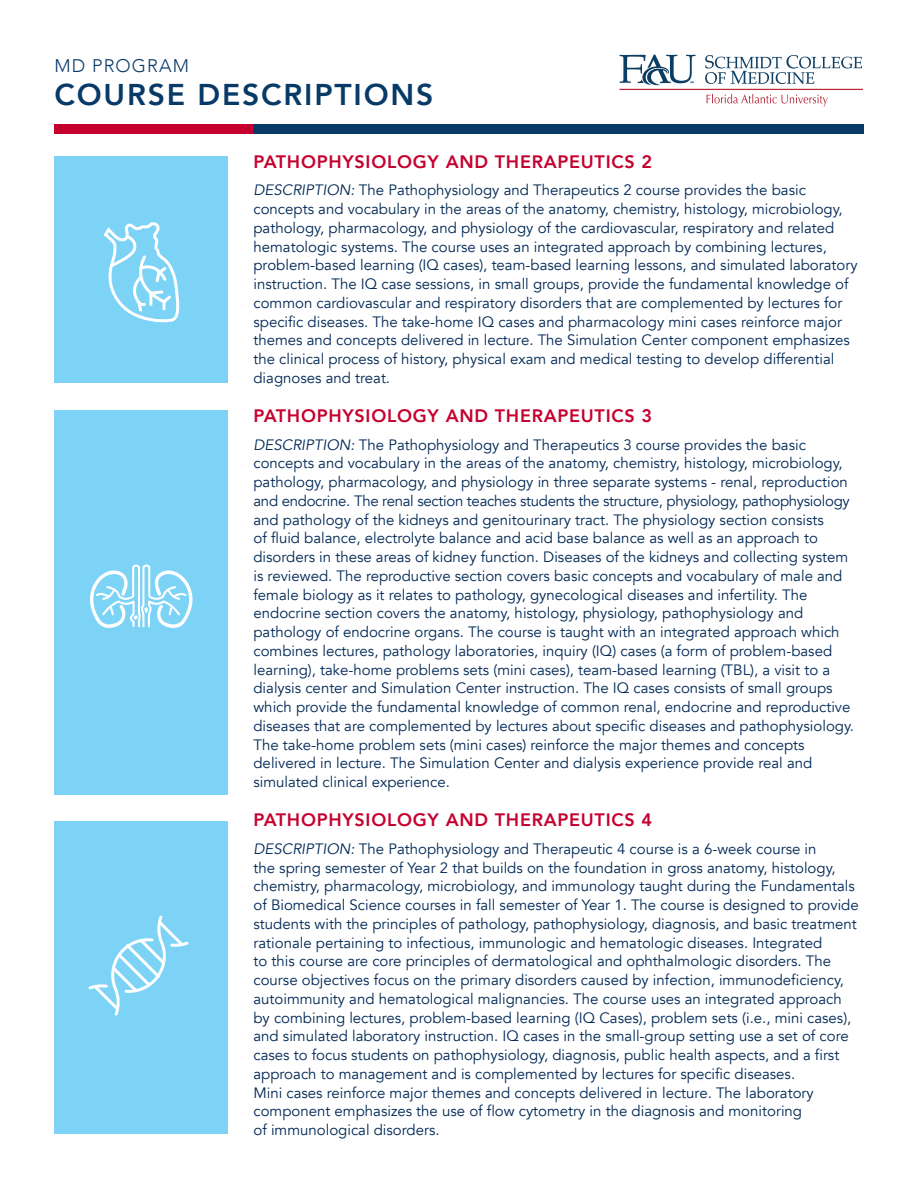
<style>
.page{position:relative;width:918px;height:1188px;background:#fff}
.page>*{position:absolute;margin:0;border:0;box-sizing:border-box;transform-origin:0 0}
.t1{font:800 30px "Avenir";letter-spacing:.06em;color:#083a68}
.t2{font:300 18.3px "Avenir";letter-spacing:.06em;color:#083a68}
.t3{font:800 18px "Avenir";letter-spacing:.04em;color:#c5002e}
.t4{font:15px/18.8px "Avenir";color:#002855}
.s1{font-style:italic}
</style>
<div class="page">
<div style="left:54px;top:156px;width:174px;height:226px;background:#7cd3f6"></div>
<div style="left:54px;top:410px;width:174px;height:385px;background:#7cd3f6"></div>
<div style="left:54px;top:821px;width:174px;height:312px;background:#7cd3f6"></div>
<svg style="left:620px;top:55px;width:243px;height:52px"></svg>
<div style="left:54px;top:124px;width:204px;height:10px;background:#c5002e"></div>
<div style="left:253px;top:124px;width:611px;height:10px;background:#083a68"></div>
<svg style="left:88px;top:915px;width:101px;height:101px"></svg>
<svg style="left:103px;top:222px;width:77px;height:101px"></svg>
<svg style="left:90px;top:564px;width:103px;height:64px"></svg>
<p class="t2" style="left:54px;top:55px;width:136px">MD PROGRAM</p>
<p class="t1" style="left:54px;top:72px;width:381px">COURSE DESCRIPTIONS</p>
<p class="t3" style="left:254px;top:147px;width:400px">PATHOPHYSIOLOGY AND THERAPEUTICS 2</p>
<p class="t4" style="left:254px;top:181px;width:606px"><span class="s1">DESCRIPTION:</span> The Pathophysiology and Therapeutics 2 course provides the basic concepts and vocabulary in the areas of the anatomy, chemistry, histology, microbiology, pathology, pharmacology, and physiology of the cardiovascular, respiratory and related hematologic systems. The course uses an integrated approach by combining lectures, problem-based learning (IQ cases), team-based learning lessons, and simulated laboratory instruction. The IQ case sessions, in small groups, provide the fundamental knowledge of common cardiovascular and respiratory disorders that are complemented by lectures for specific diseases. The take-home IQ cases and pharmacology mini cases reinforce major themes and concepts delivered in lecture. The Simulation Center component emphasizes the clinical process of history, physical exam and medical testing to develop differential diagnoses and treat.</p>
<p class="t3" style="left:254px;top:402px;width:400px">PATHOPHYSIOLOGY AND THERAPEUTICS 3</p>
<p class="t4" style="left:254px;top:435px;width:598px"><span class="s1">DESCRIPTION:</span> The Pathophysiology and Therapeutics 3 course provides the basic concepts and vocabulary in the areas of the anatomy, chemistry, histology, microbiology, pathology, pharmacology, and physiology in three separate systems - renal, reproduction and endocrine. The renal section teaches students the structure, physiology, pathophysiology and pathology of the kidneys and genitourinary tract. The physiology section consists</p>
<p class="t4" style="left:254px;top:529px;width:596px">of fluid balance, electrolyte balance and acid base balance as well as an approach to disorders in these areas of kidney function. Diseases of the kidneys and collecting system is reviewed. The reproductive section covers basic concepts and vocabulary of male and female biology as it relates to pathology, gynecological diseases and infertility. The</p>
<p class="t4" style="left:254px;top:604px;width:551px">endocrine section covers the anatomy, histology, physiology, pathophysiology and</p>
<p class="t4" style="left:254px;top:623px;width:602px">pathology of endocrine organs. The course is taught with an integrated approach which combines lectures, pathology laboratories, inquiry (IQ) cases (a form of problem-based learning), take-home problems sets (mini cases), team-based learning (TBL), a visit to a dialysis center and Simulation Center instruction. The IQ cases consists of small groups which provide the fundamental knowledge of common renal, endocrine and reproductive diseases that are complemented by lectures about specific diseases and pathophysiology.<br>The take-home problem sets (mini cases) reinforce the major themes and concepts</p>
<p class="t4" style="left:254px;top:754px;width:560px">delivered in lecture. The Simulation Center and dialysis experience provide real and</p>
<p class="t4" style="left:254px;top:773px;width:198px">simulated clinical experience.</p>
<p class="t3" style="left:254px;top:806px;width:400px">PATHOPHYSIOLOGY AND THERAPEUTICS 4</p>
<p class="t4" style="left:254px;top:840px;width:565px"><span class="s1">DESCRIPTION:</span> The Pathophysiology and Therapeutic 4 course is a 6-week course in</p>
<p class="t4" style="left:254px;top:858px;width:584px">the spring semester of Year 2 that builds on the foundation in gross anatomy, histology,</p>
<p class="t4" style="left:254px;top:877px;width:607px">chemistry, pharmacology, microbiology, and immunology taught during the Fundamentals of Biomedical Science courses in fall semester of Year 1. The course is designed to provide students with the principles of pathology, pathophysiology, diagnosis, and basic treatment rationale pertaining to infectious, immunologic and hematologic diseases. Integrated<br>to this course are core principles of dermatological and ophthalmologic disorders. The course objectives focus on the primary disorders caused by infection, immunodeficiency, autoimmunity and hematological malignancies. The course uses an integrated approach by combining lectures, problem-based learning (IQ Cases), problem sets (i.e., mini cases), and simulated laboratory instruction. IQ cases in the small-group setting use a set of core cases to focus students on pathophysiology, diagnosis, public health aspects, and a first approach to management and is complemented by lectures for specific diseases.</p>
<p class="t4" style="left:254px;top:1083px;width:562px">Mini cases reinforce major themes and concepts delivered in lecture. The laboratory</p>
<p class="t4" style="left:254px;top:1102px;width:550px">component emphasizes the use of flow cytometry in the diagnosis and monitoring</p>
<p class="t4" style="left:254px;top:1121px;width:188px">of immunological disorders.</p>
</div>
